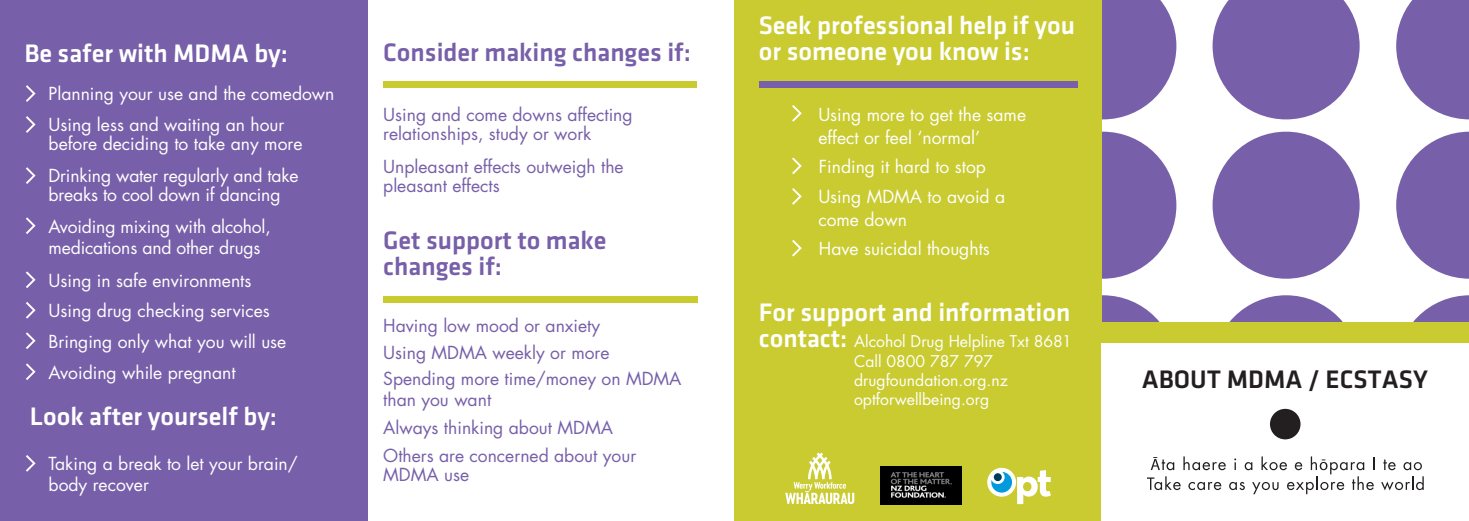
<style>
.page{position:relative;width:1469px;height:521px;background:#fff}
.page>*{position:absolute;margin:0;border:0;box-sizing:border-box;transform-origin:0 0}
.t1{font:26.25px/26.2px "Klavika Medium TF";color:#fff}
.t2{font:26.25px/26.2px "Klavika Medium TF";color:#775fa9}
.t3{font:26.25px "Klavika Medium TF";color:#231f20}
.t4{font:17.5px/21px "Futura";color:#fff}
.t5{font:17.5px/19.2px "Futura";color:#775fa9}
.t6{font:15.75px "Futura";color:#fff}
</style>
<div class="page">
<svg style="left:1102px;top:0;width:74px;height:119px;background:#8a76b5"></svg>
<svg style="left:1212px;top:0;width:147px;height:119px"></svg>
<svg style="left:1396px;top:0;width:72px;height:119px"></svg>
<svg style="left:1102px;top:132px;width:74px;height:147px"></svg>
<div style="left:1212px;top:132px;width:147px;height:147px;background:#775fa9;border-radius:50%"></div>
<svg style="left:1396px;top:132px;width:72px;height:147px"></svg>
<svg style="left:1102px;top:295px;width:58px;height:27px"></svg>
<div style="left:1212px;top:295px;width:147px;height:147px;background:#775fa9;border-radius:50%"></div>
<svg style="left:1413px;top:295px;width:55px;height:27px"></svg>
<div style="left:734px;top:0;width:367px;height:521px;background:#c9cb31"></div>
<div style="left:1101px;top:322px;width:367px;height:199px;background:#fff"></div>
<div style="left:1092px;top:322px;width:376px;height:21px;background:#c9cb31"></div>
<div style="left:0;top:0;width:367px;height:521px;background:#775fa9"></div>
<div style="left:758px;top:81px;width:319px;height:7px;background:#775fa9"></div>
<svg style="left:1383px;top:459px;width:12px;height:11px"></svg>
<svg style="left:1403px;top:462px;width:18px;height:8px"></svg>
<svg style="left:1147px;top:456px;width:227px;height:38px"></svg>
<svg style="left:1381px;top:476px;width:42px;height:14px"></svg>
<div style="left:383px;top:81px;width:313px;height:7px;background:#c9cb31"></div>
<div style="left:383px;top:296px;width:314px;height:7px;background:#c9cb31"></div>
<svg style="left:785px;top:452px;width:69px;height:52px"></svg>
<svg style="left:987px;top:468px;width:63px;height:36px"></svg>
<img style="left:880px;top:466px;width:81px;height:38px">
<svg style="left:26px;top:85px;width:10px;height:17px"></svg>
<svg style="left:792px;top:105px;width:9px;height:17px"></svg>
<svg style="left:792px;top:158px;width:9px;height:16px"></svg>
<svg style="left:792px;top:240px;width:9px;height:17px"></svg>
<svg style="left:792px;top:188px;width:9px;height:17px"></svg>
<svg style="left:26px;top:116px;width:10px;height:17px"></svg>
<svg style="left:26px;top:167px;width:10px;height:17px"></svg>
<svg style="left:26px;top:217px;width:10px;height:17px"></svg>
<svg style="left:26px;top:271px;width:10px;height:17px"></svg>
<svg style="left:26px;top:302px;width:10px;height:17px"></svg>
<svg style="left:26px;top:332px;width:10px;height:17px"></svg>
<svg style="left:26px;top:363px;width:10px;height:17px"></svg>
<svg style="left:26px;top:455px;width:10px;height:17px"></svg>
<div style="left:1269px;top:409px;width:31px;height:30px;background:#231f20;border-radius:50%"></div>
<p class="t1" style="left:24px;top:40px;width:265px">Be safer with MDMA by:</p>
<p class="t4" style="left:49px;top:82px;width:287px">Planning your use and the comedown</p>
<p class="t4" style="left:49px;top:114px;width:255px;line-height:19.2px">Using less and waiting an hour before deciding to take any more</p>
<p class="t4" style="left:49px;top:166px;width:251px;line-height:19.2px">Drinking water regularly and take breaks to cool down if dancing</p>
<p class="t4" style="left:49px;top:216px;width:224px">Avoiding mixing with alcohol, medications and other drugs</p>
<p class="t4" style="left:49px;top:269px;width:204px">Using in safe environments</p>
<p class="t4" style="left:49px;top:300px;width:223px">Using drug checking services</p>
<p class="t4" style="left:49px;top:331px;width:239px">Bringing only what you will use</p>
<p class="t4" style="left:49px;top:362px;width:189px">Avoiding while pregnant</p>
<p class="t1" style="left:30px;top:403px;width:249px">Look after yourself by:</p>
<p class="t4" style="left:49px;top:452px;width:251px">Taking a break to let your brain/ body recover</p>
<p class="t2" style="left:383px;top:40px;width:309px">Consider making changes if:</p>
<p class="t5" style="left:383px;top:105px;width:251px">Using and come downs affecting relationships, study or work</p>
<p class="t5" style="left:383px;top:157px;width:242px">Unpleasant effects outweigh the pleasant effects</p>
<p class="t2" style="left:383px;top:227px;width:225px">Get support to make changes if:</p>
<p class="t5" style="left:383px;top:316px;width:218px">Having low mood or anxiety</p>
<p class="t5" style="left:383px;top:342px;width:228px">Using MDMA weekly or more</p>
<p class="t5" style="left:383px;top:368px;width:300px;line-height:21px">Spending more time/money on MDMA than you want</p>
<p class="t5" style="left:383px;top:418px;width:231px">Always thinking about MDMA</p>
<p class="t5" style="left:383px;top:445px;width:254px">Others are concerned about your</p>
<p class="t5" style="left:383px;top:465px;width:87px">MDMA use</p>
<p class="t1" style="left:758px;top:13px;width:318px">Seek professional help if you or someone you know is:</p>
<p class="t4" style="left:818px;top:103px;width:209px;line-height:22.8px">Using more to get the same effect or feel ‘normal’</p>
<p class="t4" style="left:818px;top:156px;width:169px">Finding it hard to stop</p>
<p class="t4" style="left:818px;top:186px;width:188px">Using MDMA to avoid a</p>
<p class="t4" style="left:818px;top:208px;width:90px">come down</p>
<p class="t4" style="left:818px;top:238px;width:172px">Have suicidal thoughts</p>
<p class="t1" style="left:758px;top:299px;width:313px">For support and information contact:</p>
<p class="t6" style="left:854px;top:331px;width:219px">Alcohol Drug Helpline Txt 8681</p>
<p class="t6" style="left:854px;top:350px;width:141px">Call 0800 787 797</p>
<p class="t6" style="left:854px;top:369px;width:155px">drugfoundation.org.nz</p>
<p class="t6" style="left:854px;top:388px;width:137px">optforwellbeing.org</p>
<p class="t3" style="left:1141px;top:365px;width:288px">ABOUT MDMA / ECSTASY</p>
</div>
